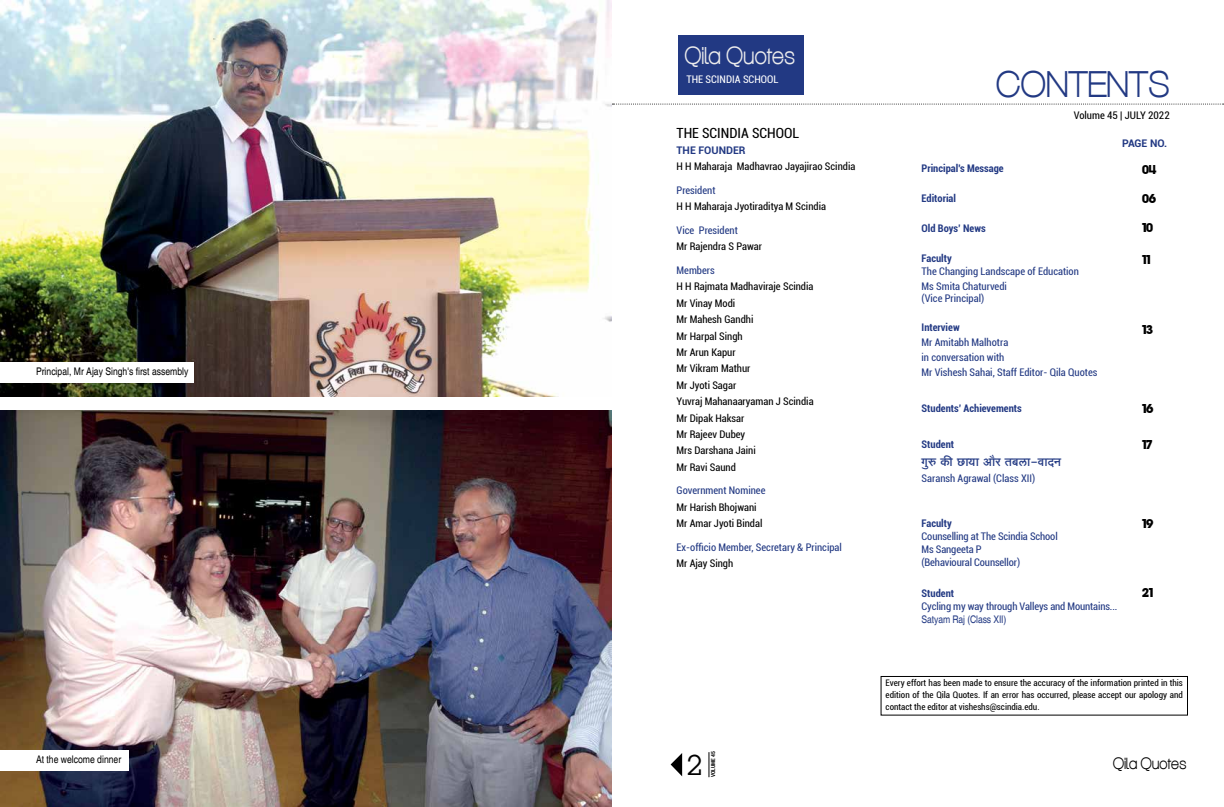
<style>
.page{position:relative;width:1224px;height:807px;background:#fff}
.page>*{position:absolute;margin:0;border:0;box-sizing:border-box;transform-origin:0 0}
.t1{font:36px "Aliquam";color:#223983}
.t2{font:27.4px "Devil Breeze";color:#000}
.t3{font:24.1px "Aliquam";color:#ebebec}
.t4{font:16px "Aliquam";color:#000}
.t5{font:15px "SHREE DEV7 0715 E";color:#223983}
.t6{font:condensed 14px "Roboto";color:#000}
.t7{font:700 12px "Devil Breeze";color:#000}
.t8{font:condensed 10.5px/14.9px "Roboto";color:#223983}
.t9{font:condensed 10.5px/16.4px "Roboto";color:#000}
.t10{font:700 condensed 10.5px "Roboto";color:#223983}
.t11{font:condensed 10.5px "Helvetica";color:#000}
.t12{font:condensed 10.5px "Helvetica";letter-spacing:-.01em;color:#223983}
.t13{font:700 10.5px "Roboto";color:#223983}
.t14{font:condensed 10.5px "Roboto";color:#fff}
.t15{font:condensed 9px/12px "Roboto";color:#000;text-align:justify}
.t16{font:700 condensed 5.5px "Roboto";color:#000}
</style>
<div class="page">
<img style="left:0;top:410px;width:612px;height:396px">
<img style="left:0;top:0;width:612px;height:396px">
<div style="left:0;top:361px;width:194px;height:21px;background:#fff"></div>
<div style="left:0;top:750px;width:129px;height:20px;background:#fff"></div>
<div style="left:678px;top:36px;width:126px;height:59px;background:#223983"></div>
<svg style="left:671px;top:753px;width:11px;height:23px"></svg>
<svg style="left:708px;top:752px;width:1px;height:25px"></svg>
<svg style="left:612px;top:103px;width:612px;height:1px"></svg>
<div style="left:881px;top:675px;width:307px;height:40px;border:1px solid #000"></div>
<p class="t11" style="left:36px;top:364px;width:154px">Principal, Mr Ajay Singh's first assembly</p>
<h3 class="t3" style="left:685px;top:41px;width:112px">Qila Quotes</h3>
<p class="t14" style="left:686px;top:72px;width:94px">THE SCINDIA SCHOOL</p>
<h1 class="t1" style="left:996px;top:64px;width:175px">CONTENTS</h1>
<h3 class="t6" style="left:677px;top:123px;width:124px">THE SCINDIA SCHOOL</h3>
<p class="t13" style="left:677px;top:143px;width:71px">THE FOUNDER</p>
<p class="t9" style="left:677px;top:158px;width:180px">H H Maharaja Madhavrao Jayajirao Scindia</p>
<p class="t8" style="left:677px;top:182px;width:40px">President</p>
<p class="t9" style="left:677px;top:198px;width:151px">H H Maharaja Jyotiraditya M Scindia</p>
<p class="t8" style="left:677px;top:222px;width:63px">Vice President</p>
<p class="t9" style="left:677px;top:238px;width:87px">Mr Rajendra S Pawar</p>
<p class="t8" style="left:677px;top:262px;width:40px">Members</p>
<p class="t9" style="left:677px;top:278px;width:139px">H H Rajmata Madhaviraje Scindia<br>Mr Vinay Modi<br>Mr Mahesh Gandhi<br>Mr Harpal Singh<br>Mr Arun Kapur<br>Mr Vikram Mathur<br>Mr Jyoti Sagar<br>Yuvraj Mahanaaryaman J Scindia<br>Mr Dipak Haksar<br>Mr Rajeev Dubey<br>Mrs Darshana Jaini<br>Mr Ravi Saund</p>
<p class="t8" style="left:677px;top:482px;width:90px">Government Nominee</p>
<p class="t9" style="left:677px;top:498px;width:87px">Mr Harish Bhojwani<br>Mr Amar Jyoti Bindal</p>
<p class="t8" style="left:677px;top:539px;width:167px">Ex-officio Member, Secretary &amp; Principal</p>
<p class="t9" style="left:677px;top:554px;width:58px">Mr Ajay Singh</p>
<p class="t9" style="left:1074px;top:107px;width:97px">Volume 45 | JULY 2022</p>
<p class="t13" style="left:1122px;top:136px;width:46px">PAGE NO.</p>
<p class="t7" style="left:1142px;top:164px;width:16px">04</p>
<p class="t7" style="left:1142px;top:192px;width:16px">06</p>
<p class="t7" style="left:1142px;top:222px;width:13px">10</p>
<p class="t7" style="left:1142px;top:253px;width:10px">11</p>
<p class="t10" style="left:922px;top:161px;width:84px">Principal's Message</p>
<p class="t10" style="left:922px;top:191px;width:36px">Editorial</p>
<p class="t10" style="left:922px;top:220px;width:66px">Old Boys’ News</p>
<p class="t10" style="left:922px;top:251px;width:32px">Faculty</p>
<p class="t8" style="left:922px;top:263px;width:159px">The Changing Landscape of Education<br>Ms Smita Chaturvedi</p>
<p class="t8" style="left:922px;top:290px;width:64px">(Vice Principal)</p>
<p class="t10" style="left:922px;top:320px;width:40px">Interview</p>
<p class="t8" style="left:922px;top:334px;width:177px">Mr Amitabh Malhotra<br>in conversation with<br>Mr Vishesh Sahai, Staff Editor- Qila Quotes</p>
<p class="t10" style="left:922px;top:401px;width:102px">Students’ Achievements</p>
<p class="t10" style="left:922px;top:437px;width:34px">Student</p>
<h3 class="t5" style="left:922px;top:454px;width:141px">Jwé H$s N&gt;m¶m Am¡a V~cm-dmXZ</h3>
<p class="t8" style="left:922px;top:470px;width:115px">Saransh Agrawal (Class XII)</p>
<p class="t10" style="left:922px;top:515px;width:32px">Faculty</p>
<p class="t8" style="left:922px;top:528px;width:138px;line-height:13.3px">Counselling at The Scindia School<br>Ms Sangeeta P<br>(Behavioural Counsellor)</p>
<p class="t10" style="left:922px;top:586px;width:34px">Student</p>
<p class="t8" style="left:922px;top:598px;width:197px">Cycling my way through Valleys and Mountains...</p>
<p class="t12" style="left:922px;top:613px;width:86px">Satyam Raj (Class XII)</p>
<p class="t7" style="left:1142px;top:323px;width:13px">13</p>
<p class="t7" style="left:1142px;top:403px;width:13px">16</p>
<p class="t7" style="left:1142px;top:439px;width:12px">17</p>
<p class="t7" style="left:1142px;top:517px;width:13px">19</p>
<p class="t7" style="left:1142px;top:587px;width:13px">21</p>
<p class="t15" style="left:886px;top:676px;width:299px">Every effort has been made to ensure the accuracy of the information printed in this edition of the Qila Quotes. If an error has occurred, please accept our apology and contact the editor at visheshs@scindia.edu.</p>
<p class="t11" style="left:36px;top:753px;width:87px">At the welcome dinner</p>
<h2 class="t2" style="left:688px;top:752px;width:16px">2</h2>
<p class="t16" style="left:709px;top:777px;width:27px;rotate:-90deg">VOLUME 45</p>
<h3 class="t4" style="left:1113px;top:753px;width:75px">Qila Quotes</h3>
</div>
